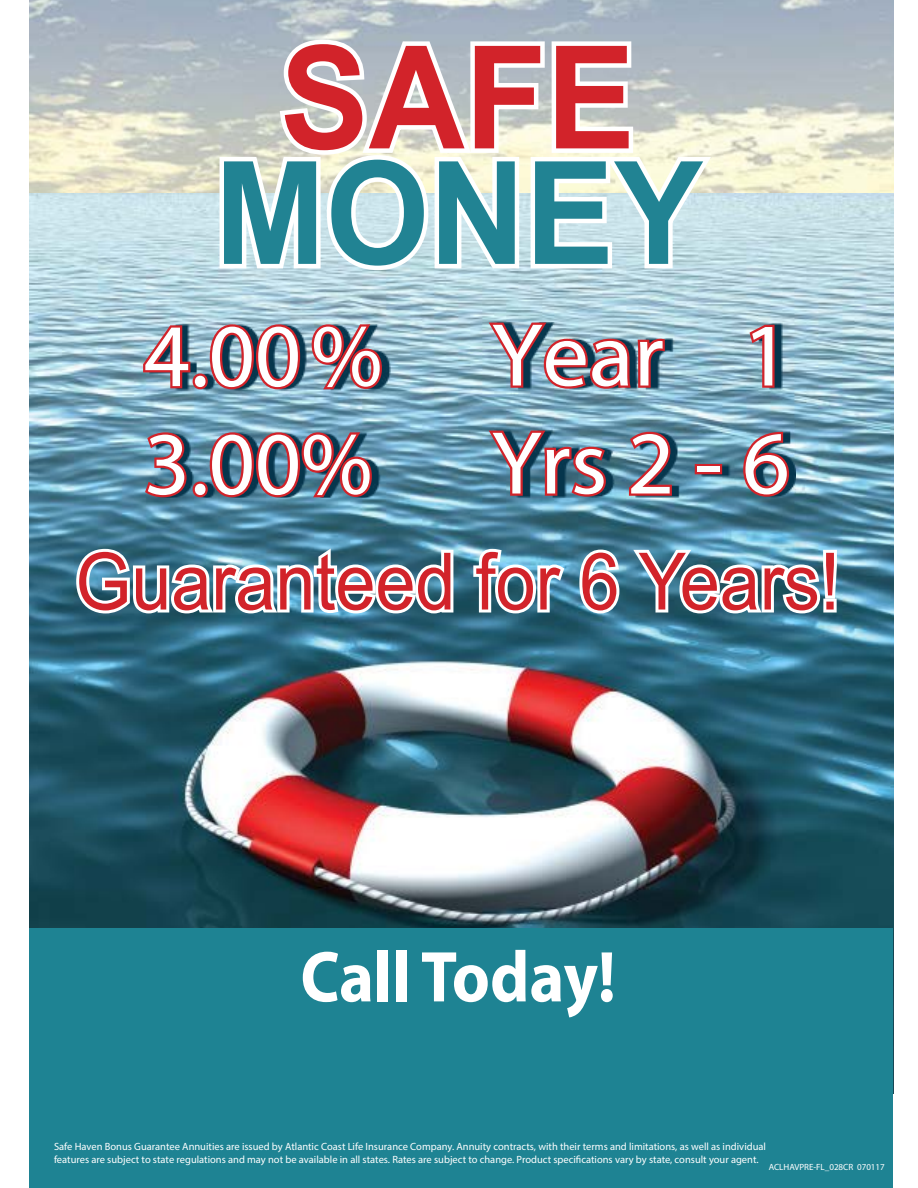
<style>
.page{position:relative;width:918px;height:1188px;background:#fff}
.page>*{position:absolute;margin:0;border:0;box-sizing:border-box;transform-origin:0 0}
.t1{font:700 143.1px "Arial";color:#218393;scale:.93 1}
.t2{font:700 143.1px "Arial";color:#d2232a;scale:.93 1}
.t3{font:90px/108px "Myriad Pro";color:#fff;scale:1.05 1}
.t4{font:90px/108px "Myriad Pro";color:#fff}
.t5{font:79.2px "Arial";color:#d2232a;scale:.91 1}
.t6{font:700 72.6px "Myriad Pro";color:#fff;scale:.91 1}
.t7{font:10.5px/12.6px "Myriad Pro";color:#fff}
.t8{font:9px "Myriad Pro";color:#fff}
</style>
<div class="page">
<img style="left:29px;top:0;width:864px;height:194px">
<img style="left:29px;top:194px;width:864px;height:734px">
<div style="left:29px;top:928px;width:864px;height:260px;background:#1e8393"></div>
<svg style="left:215px;top:34px;width:504px;height:241px"></svg>
<svg style="left:149px;top:324px;width:242px;height:174px;background:#7aa7bc"></svg>
<svg style="left:141px;top:323px;width:52px;height:68px;background:#8f6f7d"></svg>
<div style="left:193px;top:373px;width:15px;height:16px;border:4px solid #d2232a;border-radius:50%"></div>
<img style="left:208px;top:322px;width:94px;height:70px">
<img style="left:309px;top:322px;width:75px;height:71px">
<svg style="left:142px;top:430px;width:47px;height:70px;background:#795d6f"></svg>
<div style="left:193px;top:481px;width:15px;height:16px;border:4px solid #d2232a;border-radius:50%"></div>
<img style="left:208px;top:430px;width:166px;height:71px">
<svg style="left:72px;top:543px;width:384px;height:75px"></svg>
<svg style="left:470px;top:546px;width:98px;height:70px"></svg>
<svg style="left:576px;top:545px;width:264px;height:73px"></svg>
<svg style="left:496px;top:322px;width:300px;height:176px;background:#7fabbe"></svg>
<svg style="left:485px;top:319px;width:182px;height:72px;background:#907785"></svg>
<svg style="left:747px;top:322px;width:30px;height:68px;background:#997683"></svg>
<svg style="left:485px;top:427px;width:123px;height:72px;background:#6e6275"></svg>
<svg style="left:625px;top:430px;width:49px;height:68px;background:#7d6071"></svg>
<div style="left:695px;top:464px;width:27px;height:10px;border:4px solid #d2232a"></div>
<svg style="left:741px;top:430px;width:50px;height:69px;background:#7f5868"></svg>
<h1 class="t2" style="left:280px;top:3px;width:384px">SAFE</h1>
<h1 class="t1" style="left:215px;top:118px;width:527px">MONEY</h1>
<h2 class="t4" style="left:144px;top:301px;width:240px">4.00 %<br>3.00%</h2>
<h2 class="t3" style="left:491px;top:300px;width:286px">Year 1<br>Yrs 2 - 6</h2>
<h3 class="t5" style="left:75px;top:530px;width:842px">Guaranteed for 6 Years!</h3>
<h3 class="t6" style="left:300px;top:930px;width:348px">Call Today!</h3>
<p class="t7" style="left:54px;top:1140px;width:714px">Safe Haven Bonus Guarantee Annuities are issued by Atlantic Coast Life Insurance Company. Annuity contracts, with their terms and limitations, as well as individual features are subject to state regulations and may not be available in all states. Rates are subject to change. Product specifications vary by state, consult your agent.</p>
<p class="t8" style="left:769px;top:1162px;width:118px">ACLHAVPRE-FL_028CR 070117</p>
</div>
